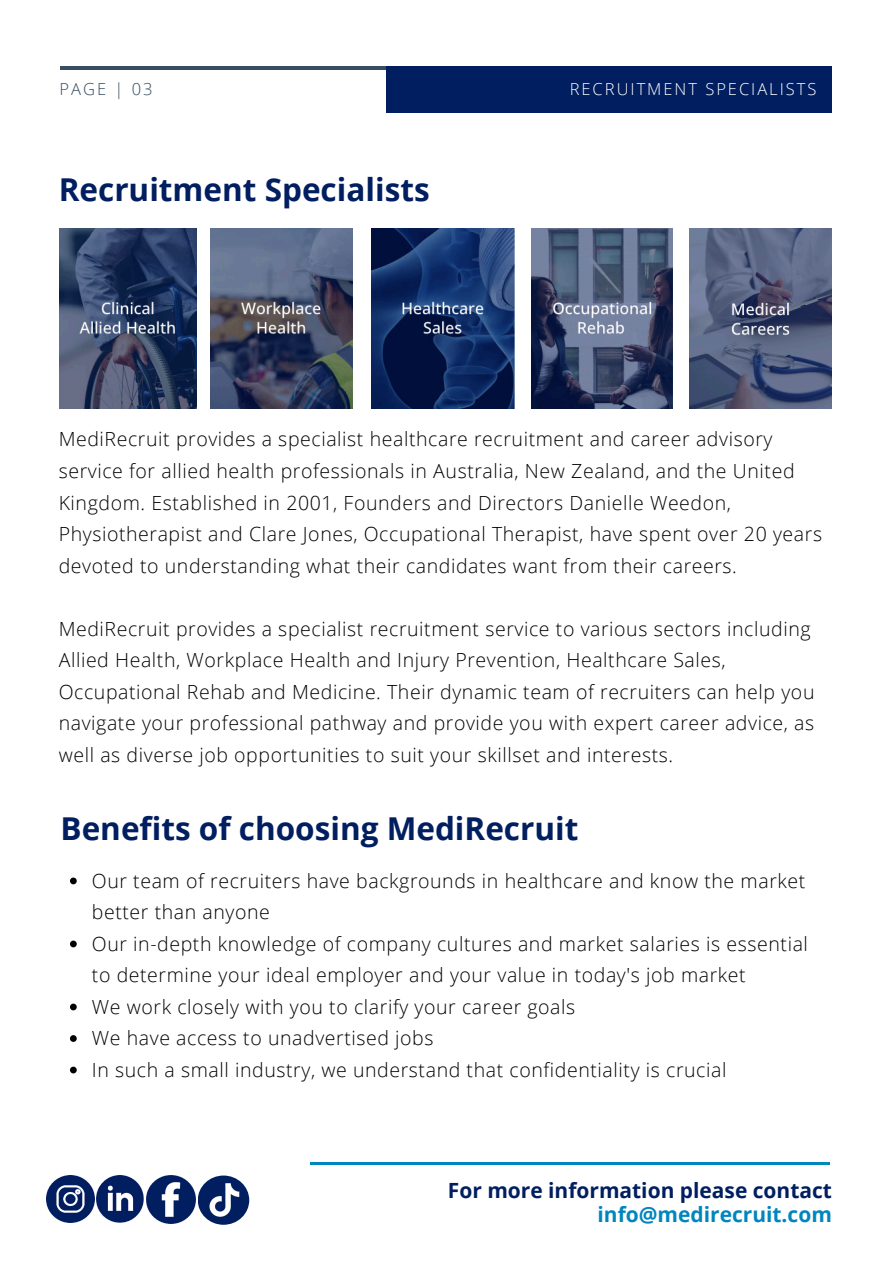
<style>
.page{position:relative;width:894px;height:1264px;background:#fff}
.page>*{position:absolute;margin:0;border:0;box-sizing:border-box;transform-origin:0 0}
.t1{font:700 31.5px "Open Sans";color:#001e60}
.t2{font:700 21px/23.2px "Open Sans";color:#001e60;text-align:right}
.t3{font:300 19.5px/31.5px "Open Sans";letter-spacing:.03em;color:#000}
.t4{font:300 16.5px "Open Sans";letter-spacing:.12em;color:#fff}
.t5{font:300 16.5px "Open Sans";letter-spacing:.12em;color:#364d62}
.s1{color:#0086bf}
</style>
<div class="page">
<hr style="left:61px;top:66px;width:770px;height:4px;background:#364d62">
<hr style="left:310px;top:1162px;width:519px;height:2px;background:#0086bf">
<div style="left:386px;top:66px;width:445px;height:47px;background:#001e60"></div>
<img style="left:59px;top:229px;width:137px;height:179px">
<img style="left:211px;top:229px;width:141px;height:179px">
<img style="left:371px;top:229px;width:144px;height:179px">
<img style="left:531px;top:229px;width:142px;height:179px">
<img style="left:689px;top:229px;width:142px;height:179px">
<svg style="left:70px;top:877px;width:7px;height:7px"></svg>
<svg style="left:70px;top:940px;width:7px;height:7px"></svg>
<svg style="left:70px;top:1003px;width:7px;height:7px"></svg>
<svg style="left:70px;top:1035px;width:7px;height:6px"></svg>
<svg style="left:70px;top:1066px;width:7px;height:7px"></svg>
<img style="left:147px;top:1175px;width:48px;height:48px">
<img style="left:47px;top:1175px;width:47px;height:47px">
<img style="left:96px;top:1175px;width:48px;height:48px">
<div style="left:198px;top:1175px;width:51px;height:49px;background:#001e60;border-radius:50%"></div>
<img style="left:206px;top:1180px;width:35px;height:40px">
<p class="t5" style="left:60px;top:78px;width:94px">PAGE | 03</p>
<h3 class="t1" style="left:59px;top:167px;width:372px">Recruitment Specialists</h3>
<h3 class="t4" style="left:569px;top:77px;width:248px">RECRUITMENT SPECIALISTS</h3>
<p class="t3" style="left:59px;top:423px;width:764px">MediRecruit provides a specialist healthcare recruitment and career advisory service for allied health professionals in Australia, New Zealand, and the United Kingdom. Established in 2001, Founders and Directors Danielle Weedon, Physiotherapist and Clare Jones, Occupational Therapist, have spent over 20 years devoted to understanding what their candidates want from their careers.</p>
<p class="t3" style="left:59px;top:612px;width:757px">MediRecruit provides a specialist recruitment service to various sectors including Allied Health, Workplace Health and Injury Prevention, Healthcare Sales, Occupational Rehab and Medicine. Their dynamic team of recruiters can help you navigate your professional pathway and provide you with expert career advice, as well as diverse job opportunities to suit your skillset and interests.</p>
<p class="t1" style="left:61px;top:806px;width:519px">Benefits of choosing MediRecruit</p>
<h1 class="t3" style="left:92px;top:864px;width:714px">Our team of recruiters have backgrounds in healthcare and know the market better than anyone</h1>
<p class="t3" style="left:92px;top:927px;width:717px">Our in-depth knowledge of company cultures and market salaries is essential to determine your ideal employer and your value in today's job market</p>
<p class="t3" style="left:92px;top:990px;width:485px">We work closely with you to clarify your career goals</p>
<p class="t3" style="left:92px;top:1021px;width:343px">We have access to unadvertised jobs</p>
<p class="t3" style="left:92px;top:1053px;width:636px">In such a small industry, we understand that confidentiality is crucial</p>
<p class="t2" style="left:448px;top:1178px;width:385px">For more information please contact <span class="s1">info@medirecruit.com</span></p>
</div>
